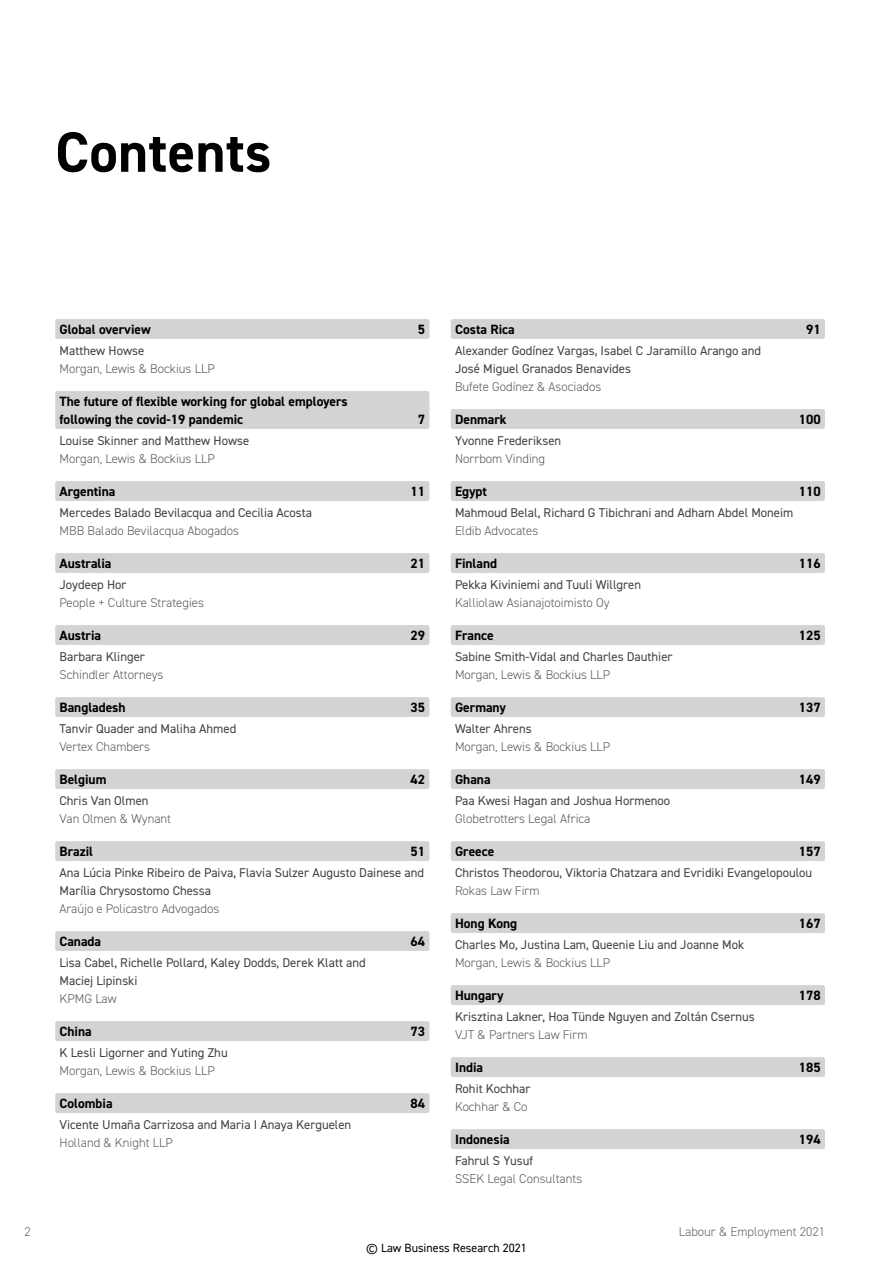
<style>
.page{position:relative;width:893px;height:1263px;background:#fff}
.page>*{position:absolute;margin:0;border:0;box-sizing:border-box;transform-origin:0 0}
.t1{font:700 57px "DIN2014";letter-spacing:.005em;color:#000}
.t2{font:700 13.5px/18px "DIN2014";color:#000}
.t3{font:12.75px/18px "DIN2014";color:#414042}
.t4{font:300 12.75px "DIN2014";color:#58595b}
.t5{font:300 12.75px "DIN2014";color:#636466}
.t6{font:12px "DIN2014";color:#000}
</style>
<div class="page">
<div style="left:55px;top:319px;width:374px;height:20px;background:#d1d3d4;border-radius:2px"></div>
<div style="left:55px;top:391px;width:374px;height:38px;background:#d1d3d4;border-radius:2px"></div>
<div style="left:55px;top:481px;width:374px;height:20px;background:#d1d3d4;border-radius:2px"></div>
<div style="left:55px;top:553px;width:374px;height:20px;background:#d1d3d4;border-radius:2px"></div>
<div style="left:55px;top:625px;width:374px;height:20px;background:#d1d3d4;border-radius:2px"></div>
<div style="left:55px;top:697px;width:374px;height:20px;background:#d1d3d4;border-radius:2px"></div>
<div style="left:55px;top:769px;width:374px;height:20px;background:#d1d3d4;border-radius:2px"></div>
<div style="left:55px;top:841px;width:374px;height:20px;background:#d1d3d4;border-radius:2px"></div>
<div style="left:55px;top:931px;width:374px;height:20px;background:#d1d3d4;border-radius:2px"></div>
<div style="left:55px;top:1021px;width:374px;height:20px;background:#d1d3d4;border-radius:2px"></div>
<div style="left:55px;top:1093px;width:374px;height:20px;background:#d1d3d4;border-radius:2px"></div>
<div style="left:451px;top:319px;width:374px;height:20px;background:#d1d3d4;border-radius:2px"></div>
<div style="left:451px;top:409px;width:374px;height:20px;background:#d1d3d4;border-radius:2px"></div>
<div style="left:451px;top:481px;width:374px;height:20px;background:#d1d3d4;border-radius:2px"></div>
<div style="left:451px;top:553px;width:374px;height:20px;background:#d1d3d4;border-radius:2px"></div>
<div style="left:451px;top:625px;width:374px;height:20px;background:#d1d3d4;border-radius:2px"></div>
<div style="left:451px;top:697px;width:374px;height:20px;background:#d1d3d4;border-radius:2px"></div>
<div style="left:451px;top:769px;width:374px;height:20px;background:#d1d3d4;border-radius:2px"></div>
<div style="left:451px;top:841px;width:374px;height:20px;background:#d1d3d4;border-radius:2px"></div>
<div style="left:451px;top:913px;width:374px;height:20px;background:#d1d3d4;border-radius:2px"></div>
<div style="left:451px;top:985px;width:374px;height:20px;background:#d1d3d4;border-radius:2px"></div>
<div style="left:451px;top:1057px;width:374px;height:20px;background:#d1d3d4;border-radius:2px"></div>
<div style="left:451px;top:1129px;width:374px;height:20px;background:#d1d3d4;border-radius:2px"></div>
<h1 class="t1" style="left:55px;top:114px;width:218px">Contents</h1>
<p class="t2" style="left:60px;top:320px;width:93px">Global overview</p>
<p class="t2" style="left:418px;top:320px;width:9px">5</p>
<p class="t3" style="left:60px;top:341px;width:86px">Matthew Howse</p>
<p class="t4" style="left:60px;top:361px;width:157px">Morgan, Lewis &amp; Bockius LLP</p>
<p class="t2" style="left:60px;top:392px;width:290px">The future of flexible working for global employers following the covid-19 pandemic</p>
<p class="t2" style="left:418px;top:410px;width:9px">7</p>
<p class="t3" style="left:60px;top:431px;width:191px">Louise Skinner and Matthew Howse</p>
<p class="t4" style="left:60px;top:451px;width:157px">Morgan, Lewis &amp; Bockius LLP</p>
<p class="t2" style="left:60px;top:482px;width:57px">Argentina</p>
<p class="t2" style="left:411px;top:482px;width:16px">11</p>
<p class="t3" style="left:60px;top:503px;width:254px">Mercedes Balado Bevilacqua and Cecilia Acosta</p>
<p class="t4" style="left:60px;top:523px;width:181px">MBB Balado Bevilacqua Abogados</p>
<p class="t2" style="left:60px;top:554px;width:53px">Australia</p>
<p class="t2" style="left:411px;top:554px;width:16px">21</p>
<p class="t3" style="left:60px;top:575px;width:69px">Joydeep Hor</p>
<p class="t4" style="left:60px;top:595px;width:146px">People + Culture Strategies</p>
<p class="t2" style="left:60px;top:626px;width:43px">Austria</p>
<p class="t2" style="left:411px;top:626px;width:16px">29</p>
<p class="t3" style="left:60px;top:647px;width:87px">Barbara Klinger</p>
<p class="t4" style="left:60px;top:667px;width:105px">Schindler Attorneys</p>
<p class="t2" style="left:60px;top:698px;width:68px">Bangladesh</p>
<p class="t2" style="left:411px;top:698px;width:16px">35</p>
<p class="t3" style="left:60px;top:719px;width:178px">Tanvir Quader and Maliha Ahmed</p>
<p class="t4" style="left:60px;top:739px;width:92px">Vertex Chambers</p>
<p class="t2" style="left:60px;top:770px;width:48px">Belgium</p>
<p class="t2" style="left:411px;top:770px;width:16px">42</p>
<p class="t3" style="left:60px;top:791px;width:91px">Chris Van Olmen</p>
<p class="t4" style="left:60px;top:811px;width:113px">Van Olmen &amp; Wynant</p>
<p class="t2" style="left:60px;top:842px;width:35px">Brazil</p>
<p class="t2" style="left:411px;top:842px;width:16px">51</p>
<p class="t3" style="left:60px;top:863px;width:366px">Ana Lúcia Pinke Ribeiro de Paiva, Flavia Sulzer Augusto Dainese and<br>Marília Chrysostomo Chessa</p>
<p class="t4" style="left:60px;top:901px;width:161px">Araújo e Policastro Advogados</p>
<p class="t2" style="left:60px;top:932px;width:43px">Canada</p>
<p class="t2" style="left:411px;top:932px;width:16px">64</p>
<p class="t3" style="left:60px;top:953px;width:308px">Lisa Cabel, Richelle Pollard, Kaley Dodds, Derek Klatt and<br>Maciej Lipinski</p>
<p class="t4" style="left:60px;top:991px;width:59px">KPMG Law</p>
<p class="t2" style="left:60px;top:1022px;width:34px">China</p>
<p class="t2" style="left:411px;top:1022px;width:16px">73</p>
<p class="t3" style="left:60px;top:1043px;width:170px">K Lesli Ligorner and Yuting Zhu</p>
<p class="t4" style="left:60px;top:1063px;width:157px">Morgan, Lewis &amp; Bockius LLP</p>
<p class="t2" style="left:60px;top:1094px;width:55px">Colombia</p>
<p class="t2" style="left:411px;top:1094px;width:16px">84</p>
<p class="t3" style="left:60px;top:1115px;width:293px">Vicente Umaña Carrizosa and Maria I Anaya Kerguelen</p>
<p class="t4" style="left:60px;top:1135px;width:115px">Holland &amp; Knight LLP</p>
<p class="t2" style="left:455px;top:320px;width:61px">Costa Rica</p>
<p class="t2" style="left:806px;top:320px;width:16px">91</p>
<p class="t3" style="left:455px;top:341px;width:308px">Alexander Godínez Vargas, Isabel C Jaramillo Arango and<br>José Miguel Granados Benavides</p>
<p class="t4" style="left:455px;top:379px;width:148px">Bufete Godínez &amp; Asociados</p>
<p class="t2" style="left:455px;top:410px;width:53px">Denmark</p>
<p class="t2" style="left:799px;top:410px;width:23px">100</p>
<p class="t3" style="left:455px;top:431px;width:108px">Yvonne Frederiksen</p>
<p class="t4" style="left:455px;top:451px;width:92px">Norrbom Vinding</p>
<p class="t2" style="left:455px;top:482px;width:34px">Egypt</p>
<p class="t2" style="left:799px;top:482px;width:23px">110</p>
<p class="t3" style="left:455px;top:503px;width:340px">Mahmoud Belal, Richard G Tibichrani and Adham Abdel Moneim</p>
<p class="t4" style="left:455px;top:523px;width:85px">Eldib Advocates</p>
<p class="t2" style="left:455px;top:554px;width:44px">Finland</p>
<p class="t2" style="left:799px;top:554px;width:23px">116</p>
<p class="t3" style="left:455px;top:575px;width:188px">Pekka Kiviniemi and Tuuli Willgren</p>
<p class="t4" style="left:455px;top:595px;width:156px">Kalliolaw Asianajotoimisto Oy</p>
<p class="t2" style="left:455px;top:626px;width:40px">France</p>
<p class="t2" style="left:799px;top:626px;width:23px">125</p>
<p class="t3" style="left:455px;top:647px;width:219px">Sabine Smith-Vidal and Charles Dauthier</p>
<p class="t4" style="left:455px;top:667px;width:157px">Morgan, Lewis &amp; Bockius LLP</p>
<p class="t2" style="left:455px;top:698px;width:53px">Germany</p>
<p class="t2" style="left:799px;top:698px;width:23px">137</p>
<p class="t3" style="left:455px;top:719px;width:78px">Walter Ahrens</p>
<p class="t4" style="left:455px;top:739px;width:157px">Morgan, Lewis &amp; Bockius LLP</p>
<p class="t2" style="left:455px;top:770px;width:37px">Ghana</p>
<p class="t2" style="left:799px;top:770px;width:23px">149</p>
<p class="t3" style="left:455px;top:791px;width:217px">Paa Kwesi Hagan and Joshua Hormenoo</p>
<p class="t4" style="left:455px;top:811px;width:137px">Globetrotters Legal Africa</p>
<p class="t2" style="left:455px;top:842px;width:41px">Greece</p>
<p class="t2" style="left:799px;top:842px;width:23px">157</p>
<p class="t3" style="left:455px;top:863px;width:359px">Christos Theodorou, Viktoria Chatzara and Evridiki Evangelopoulou</p>
<p class="t4" style="left:455px;top:883px;width:86px">Rokas Law Firm</p>
<p class="t2" style="left:455px;top:914px;width:64px">Hong Kong</p>
<p class="t2" style="left:799px;top:914px;width:23px">167</p>
<p class="t3" style="left:455px;top:935px;width:291px">Charles Mo, Justina Lam, Queenie Liu and Joanne Mok</p>
<p class="t4" style="left:455px;top:955px;width:157px">Morgan, Lewis &amp; Bockius LLP</p>
<p class="t2" style="left:455px;top:986px;width:50px">Hungary</p>
<p class="t2" style="left:799px;top:986px;width:23px">178</p>
<p class="t3" style="left:455px;top:1007px;width:301px">Krisztina Lakner, Hoa Tünde Nguyen and Zoltán Csernus</p>
<p class="t4" style="left:455px;top:1027px;width:134px">VJT &amp; Partners Law Firm</p>
<p class="t2" style="left:455px;top:1058px;width:30px">India</p>
<p class="t2" style="left:799px;top:1058px;width:23px">185</p>
<p class="t3" style="left:455px;top:1079px;width:77px">Rohit Kochhar</p>
<p class="t4" style="left:455px;top:1099px;width:74px">Kochhar &amp; Co</p>
<p class="t2" style="left:455px;top:1130px;width:56px">Indonesia</p>
<p class="t2" style="left:799px;top:1130px;width:23px">194</p>
<p class="t3" style="left:455px;top:1151px;width:80px">Fahrul S Yusuf</p>
<p class="t4" style="left:455px;top:1171px;width:129px">SSEK Legal Consultants</p>
<p class="t5" style="left:25px;top:1223px;width:8px">2</p>
<p class="t5" style="left:679px;top:1223px;width:148px">Labour &amp; Employment 2021</p>
<p class="t6" style="left:366px;top:1240px;width:162px">© Law Business Research 2021</p>
</div>
